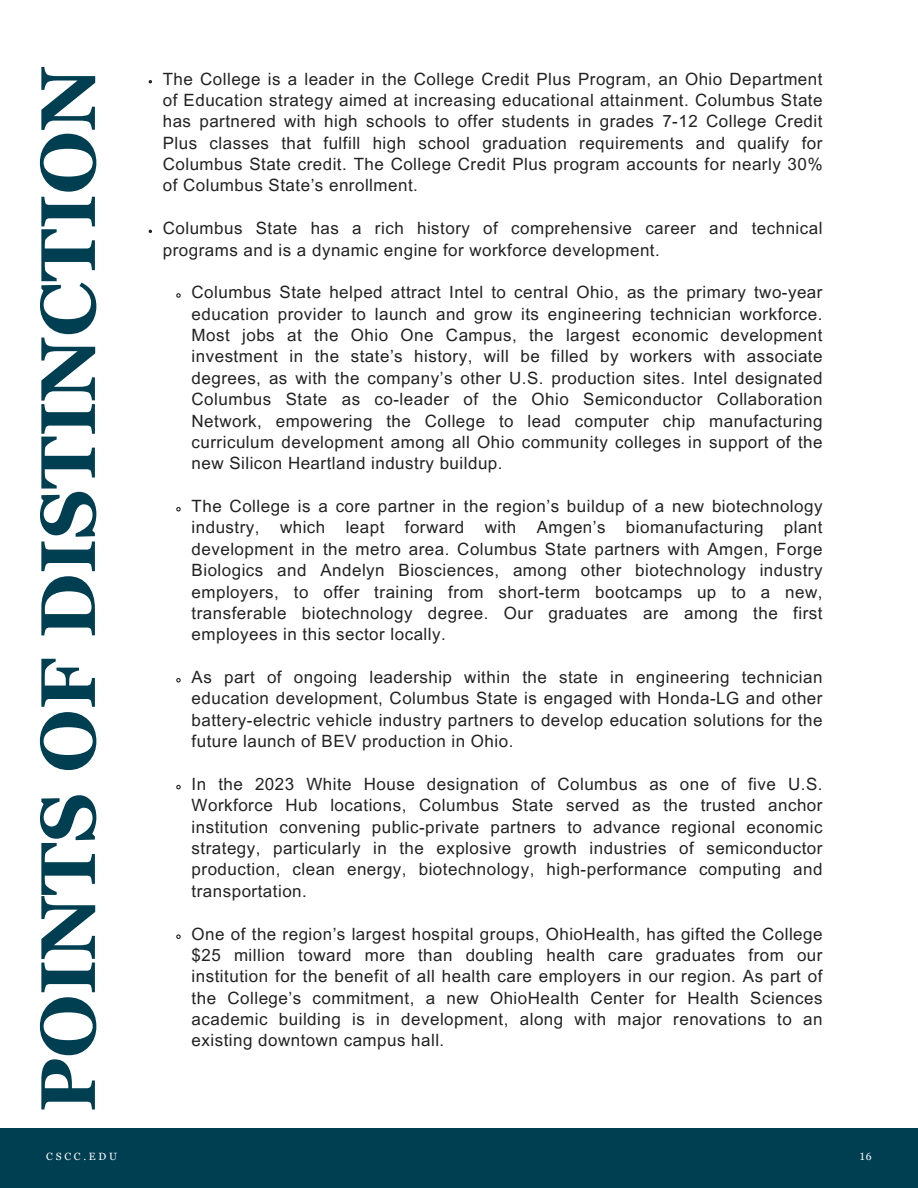
<style>
.page{position:relative;width:918px;height:1188px;background:#fff}
.page>*{position:absolute;margin:0;border:0;box-sizing:border-box;transform-origin:0 0}
.t1{font:700 77.25px "Georgia Pro";color:#003e52}
.t2{font:16.95px/21.3px "Arial MT Pro";letter-spacing:.03em;color:#222;text-align:justify}
.t3{font:10.5px "Georgia Pro";letter-spacing:.26em;color:#fff}
</style>
<div class="page">
<div style="left:0;top:1129px;width:918px;height:59px;background:#003e52"></div>
<svg style="left:176px;top:293px;width:5px;height:5px"></svg>
<svg style="left:176px;top:507px;width:5px;height:5px"></svg>
<svg style="left:176px;top:678px;width:5px;height:5px"></svg>
<svg style="left:176px;top:784px;width:5px;height:6px"></svg>
<svg style="left:176px;top:934px;width:5px;height:5px"></svg>
<h1 class="t1" style="left:24px;top:1112px;width:1047px;rotate:-90deg">POINTS OF DISTINCTION</h1>
<p class="t2" style="left:163px;top:70px;width:661px">The College is a leader in the College Credit Plus Program, an Ohio Department of Education strategy aimed at increasing educational attainment. Columbus State has partnered with high schools to offer students in grades 7-12 College Credit Plus classes that fulfill high school graduation requirements and qualify for Columbus State credit. The College Credit Plus program accounts for nearly 30% of Columbus State’s enrollment.</p>
<p class="t2" style="left:163px;top:220px;width:661px">Columbus State has a rich history of comprehensive career and technical programs and is a dynamic engine for workforce development.</p>
<p class="t2" style="left:192px;top:284px;width:632px">Columbus State helped attract Intel to central Ohio, as the primary two-year education provider to launch and grow its engineering technician workforce.<br>Most jobs at the Ohio One Campus, the largest economic development investment in the state’s history, will be filled by workers with associate degrees, as with the company’s other U.S. production sites. Intel designated Columbus State as co-leader of the Ohio Semiconductor Collaboration Network, empowering the College to lead computer chip manufacturing curriculum development among all Ohio community colleges in support of the new Silicon Heartland industry buildup.</p>
<p class="t2" style="left:192px;top:498px;width:632px">The College is a core partner in the region’s buildup of a new biotechnology industry, which leapt forward with Amgen’s biomanufacturing plant development in the metro area. Columbus State partners with Amgen, Forge Biologics and Andelyn Biosciences, among other biotechnology industry employers, to offer training from short-term bootcamps up to a new, transferable biotechnology degree. Our graduates are among the first employees in this sector locally.</p>
<p class="t2" style="left:192px;top:669px;width:632px">As part of ongoing leadership within the state in engineering technician education development, Columbus State is engaged with Honda-LG and other battery-electric vehicle industry partners to develop education solutions for the future launch of BEV production in Ohio.</p>
<p class="t2" style="left:192px;top:775px;width:632px">In the 2023 White House designation of Columbus as one of five U.S.<br>Workforce Hub locations, Columbus State served as the trusted anchor institution convening public-private partners to advance regional economic strategy, particularly in the explosive growth industries of semiconductor production, clean energy, biotechnology, high-performance computing and transportation.</p>
<p class="t2" style="left:192px;top:925px;width:632px">One of the region’s largest hospital groups, OhioHealth, has gifted the College $25 million toward more than doubling health care graduates from our institution for the benefit of all health care employers in our region. As part of the College’s commitment, a new OhioHealth Center for Health Sciences academic building is in development, along with major renovations to an existing downtown campus hall.</p>
<p class="t3" style="left:46px;top:1151px;width:72px">CSCC.EDU</p>
<p class="t3" style="left:860px;top:1151px;width:14px">16</p>
</div>
